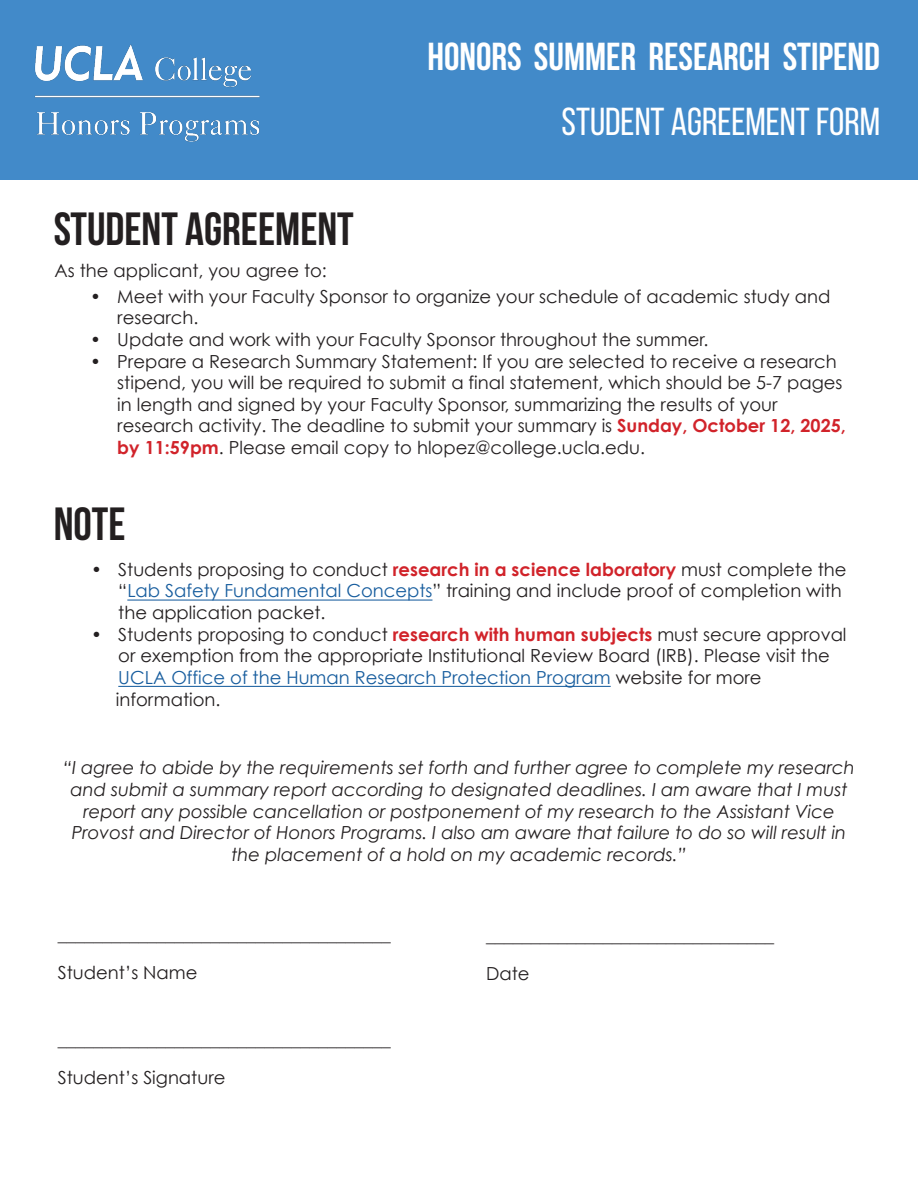
<style>
.page{position:relative;width:918px;height:1188px;background:#fff}
.page>*{position:absolute;margin:0;border:0;box-sizing:border-box;transform-origin:0 0}
.t1{font:700 46.5px "Bebas Neue";color:#231f20}
.t2{font:700 39px "Bebas Neue";color:#fff}
.t3{font:39px "Bebas Neue";color:#fff}
.t4{font:18px/21.6px "Century Gothic";color:#231f20}
.t5{font:italic 18px/21.6px "Century Gothic";color:#231f20;text-align:center}
.s1{font-weight:700;color:#d1232a}
.s2{color:#175d9e}
</style>
<div class="page">
<div style="left:0;top:0;width:918px;height:180px;background:#428ac9"></div>
<img style="left:34px;top:44px;width:226px;height:98px">
<hr style="left:127px;top:600px;width:305px;height:1px;background:#175d9e">
<hr style="left:118px;top:686px;width:493px;height:1px;background:#175d9e">
<p class="t2" style="left:427px;top:35px;width:454px">HONORS SUMMER RESEARCH STIPEND</p>
<p class="t3" style="left:562px;top:100px;width:320px">STUDENT AGREEMENT FORM</p>
<h1 class="t1" style="left:53px;top:204px;width:302px">STUDENT AGREEMENT</h1>
<p class="t4" style="left:54px;top:259px;width:274px">As the applicant, you agree to:</p>
<p class="t4" style="left:117px;top:285px;width:715px;text-indent:-27px">• Meet with your Faculty Sponsor to organize your schedule of academic study and research.</p>
<p class="t4" style="left:90px;top:328px;width:620px">• Update and work with your Faculty Sponsor throughout the summer.</p>
<p class="t4" style="left:117px;top:350px;width:730px;text-indent:-27px">• Prepare a Research Summary Statement: If you are selected to receive a research stipend, you will be required to submit a final statement, which should be 5-7 pages in length and signed by your Faculty Sponsor, summarizing the results of your research activity. The deadline to submit your summary is <span class="s1">Sunday, October 12, 2025, by 11:59pm</span>. Please email copy to hlopez@college.ucla.edu.</p>
<h1 class="t1" style="left:54px;top:499px;width:73px">NOTE</h1>
<p class="t4" style="left:118px;top:558px;width:730px;text-indent:-27px">• Students proposing to conduct <span class="s1">research in a science laboratory</span> must complete the “<span class="s2">Lab Safety Fundamental Concepts</span>” training and include proof of completion with the application packet.</p>
<p class="t4" style="left:116px;top:623px;width:732px;text-indent:-25px">• Students proposing to conduct <span class="s1">research with human subjects</span> must secure approval or exemption from the appropriate Institutional Review Board (IRB). Please visit the <span class="s2">UCLA Office of the Human Research Protection Program</span> website for more information.</p>
<p class="t5" style="left:63px;top:757px;width:793px">“I agree to abide by the requirements set forth and further agree to complete my research and submit a summary report according to designated deadlines. I am aware that I must report any possible cancellation or postponement of my research to the Assistant Vice Provost and Director of Honors Programs. I also am aware that failure to do so will result in the placement of a hold on my academic records.”</p>
<p class="t4" style="left:58px;top:923px;width:334px">_____________________________________</p>
<p class="t4" style="left:486px;top:924px;width:289px">________________________________</p>
<p class="t4" style="left:58px;top:961px;width:141px">Student’s Name</p>
<p class="t4" style="left:486px;top:962px;width:45px">Date</p>
<p class="t4" style="left:58px;top:1021px;width:334px;line-height:37.5px">_____________________________________<br>Student’s Signature</p>
</div>
